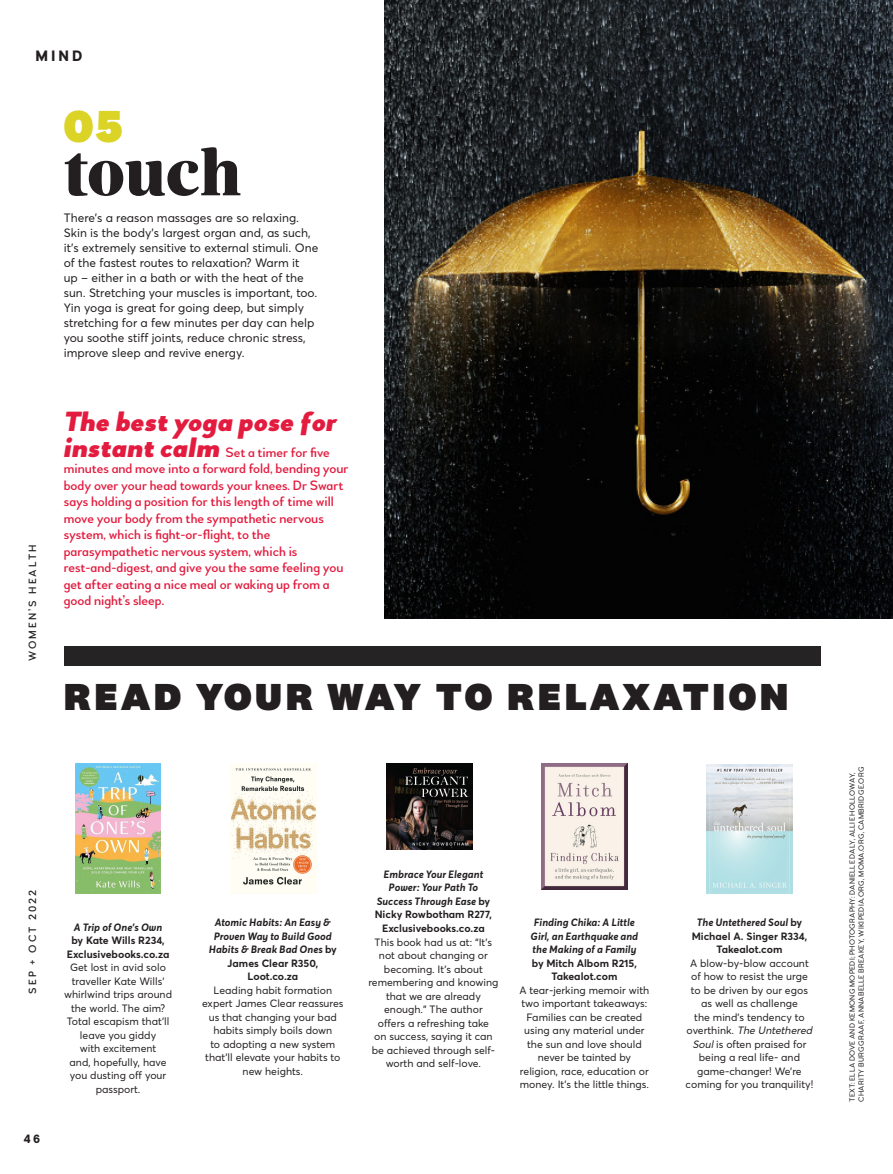
<style>
.page{position:relative;width:893px;height:1174px;background:#fff}
.page>*{position:absolute;margin:0;border:0;box-sizing:border-box;transform-origin:0 0}
.t1{font:900 67.65px "Ardina Text";letter-spacing:-.02em;color:#231f20}
.t2{font:900 46.5px "Test National 2";color:#dbd326}
.t3{font:900 39px "Test National 2";letter-spacing:.09em;color:#231f20}
.t4{font:italic 900 27.6px "Woodford Bourne";letter-spacing:.005em;color:#e31c3f}
.t5{font:700 15px "Woodford Bourne";color:#231f20}
.t6{font:500 13.5px/16.5px "Woodford Bourne";color:#e31c3f}
.t7{font:12px/15px "Averta Std";color:#231f20}
.t8{font:700 12px "Woodford Bourne";color:#231f20}
.t9{font:10.5px/13.5px "Averta Std";color:#231f20;text-align:center}
.t10{font:italic 700 10.5px/13.5px "Averta Std";color:#231f20;text-align:center}
.t11{font:700 10.5px/13.5px "Averta Std";color:#231f20;text-align:center}
.t12{font:500 10.5px "Woodford Bourne";letter-spacing:.2em;color:#231f20}
.Gutter_credit{font:7.5px/9px "Woodford Bourne";letter-spacing:.02em;color:#231f20}
.s1{font-weight:900;font-style:italic;font-size:27.6px}
.s2{font-style:italic}
.s3{font-style:normal}
.s4{font-weight:700;font-style:italic}
.s5{font-weight:700}
</style>
<div class="page">
<div style="left:64px;top:646px;width:757px;height:19px;background:#262324"></div>
<img style="left:385px;top:0;width:508px;height:618px">
<img style="left:76px;top:764px;width:84px;height:129px">
<img style="left:231px;top:764px;width:85px;height:129px">
<img style="left:387px;top:764px;width:86px;height:86px">
<img style="left:541px;top:764px;width:86px;height:126px">
<img style="left:706px;top:764px;width:86px;height:129px">
<h3 class="t5" style="left:36px;top:47px;width:49px">MIND</h3>
<p class="t2" style="left:64px;top:96px;width:60px">05</p>
<p class="t1" style="left:64px;top:133px;width:179px">touch</p>
<p class="t12" style="left:26px;top:661px;width:118px;rotate:-90deg">WOMEN’S HEALTH</p>
<p class="t7" style="left:64px;top:210px;width:256px">There’s a reason massages are so relaxing.<br>Skin is the body’s largest organ and, as such, it’s extremely sensitive to external stimuli. One of the fastest routes to relaxation? Warm it<br>up – either in a bath or with the heat of the sun. Stretching your muscles is important, too.<br>Yin yoga is great for going deep, but simply stretching for a few minutes per day can help you soothe stiff joints, reduce chronic stress, improve sleep and revive energy.</p>
<p class="t4" style="left:64px;top:405px;width:275px">The best yoga pose for</p>
<p class="t6" style="left:64px;top:444px;width:286px"><span class="s1">instant calm</span> Set a timer for five minutes and move into a forward fold, bending your body over your head towards your knees. Dr Swart says holding a position for this length of time will move your body from the sympathetic nervous system, which is fight-or-flight, to the parasympathetic nervous system, which is rest-and-digest, and give you the same feeling you get after eating a nice meal or waking up from a good night’s sleep.</p>
<p class="t3" style="left:64px;top:671px;width:726px">READ YOUR WAY TO RELAXATION</p>
<p class="t12" style="left:26px;top:993px;width:106px;rotate:-90deg">SEP + OCT 2022</p>
<p class="t8" style="left:23px;top:1131px;width:18px">46</p>
<p class="t11" style="left:67px;top:920px;width:104px"><span class="s2">A Trip of One’s Own </span>by Kate Wills R234,<br>Exclusivebooks.co.za</p>
<p class="t9" style="left:64px;top:960px;width:110px">Get lost in avid solo traveller Kate Wills’ whirlwind trips around the world. The aim?<br>Total escapism that’ll leave you giddy<br>with excitement<br>and, hopefully, have you dusting off your passport.</p>
<p class="t10" style="left:209px;top:916px;width:129px">Atomic Habits: An Easy &amp;<br>Proven Way to Build Good<br>Habits &amp; Break Bad Ones <span class="s3">by<br>James Clear R350,<br>Loot.co.za</span></p>
<p class="t9" style="left:202px;top:983px;width:143px">Leading habit formation expert James Clear reassures us that changing your bad habits simply boils down<br>to adopting a new system that’ll elevate your habits to new heights.</p>
<p class="t9" style="left:368px;top:867px;width:132px"><span class="s4">Embrace Your Elegant<br>Power: Your Path To<br>Success Through Ease</span> <span class="s5">by<br>Nicky Rowbotham R277,<br>Exclusivebooks.co.za<br></span>This book had us at: “It’s not about changing or becoming. It’s about remembering and knowing that we are already enough.” The author<br>offers a refreshing take<br>on success, saying it can be achieved through self&shy;worth and self-love.</p>
<p class="t10" style="left:531px;top:916px;width:109px">Finding Chika: A Little<br>Girl, an Earthquake and the Making of a Family <span class="s3">by Mitch Albom R215,<br>Takealot.com</span></p>
<p class="t9" style="left:519px;top:983px;width:131px">A tear-jerking memoir with two important takeaways:<br>Families can be created using any material under the sun and love should never be tainted by religion, race, education or money. It’s the little things.</p>
<p class="t11" style="left:692px;top:915px;width:117px"><span class="s2">The Untethered Soul</span> by<br>Michael A. Singer R334,<br>Takealot.com</p>
<p class="t9" style="left:686px;top:956px;width:131px">A blow-by-blow account of how to resist the urge<br>to be driven by our egos as well as challenge<br>the mind’s tendency to<br>o ve rt h i n k . <span class="s2">The Untethered<br>Soul</span>is often praised for being a real life- and game-changer! We’re coming for you tranquility!</p>
<p class="Gutter_credit" style="left:848px;top:1101px;width:336px;rotate:-90deg">TEXT: ELLA DOVE AND KEMONG MOPEDI; PHOTOGRAPHY: DANIELLE DALY, ALLIE HOLLOWAY,<br>CHARITY BURGGRAAF, ANNABELLE BREAKEY, WIKIPEDIA.ORG, MOMA.ORG, CAMBRIDGE.ORG</p>
</div>
